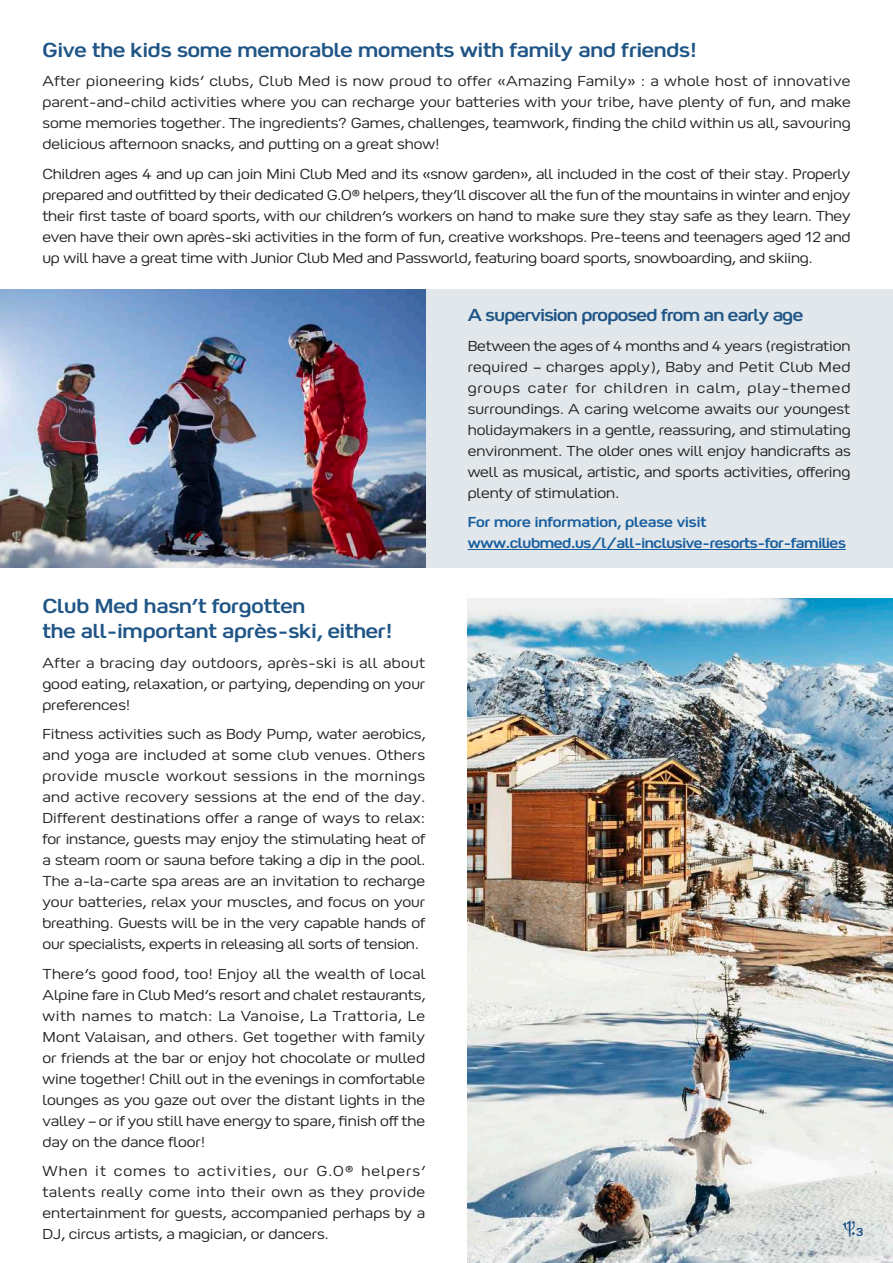
<style>
.page{position:relative;width:893px;height:1263px;background:#fff}
.page>*{position:absolute;margin:0;border:0;box-sizing:border-box;transform-origin:0 0}
.t1{font:21px/25.5px "Happiness V";color:#1f5586}
.t2{font:18px "Happiness V";letter-spacing:-.03em;color:#1f5586}
.t3{font:300 15px/21px "Happiness V";color:#231f20;text-align:justify}
.t4{font:15px/21px "Happiness V";letter-spacing:-.02em;color:#175d9e}
.t5{font:12px "Happiness V";color:#1f5586}
</style>
<div class="page">
<div style="left:425px;top:289px;width:468px;height:279px;background:#e1e7ea"></div>
<img style="left:468px;top:598px;width:425px;height:665px">
<svg style="left:842px;top:1220px;width:14px;height:17px"></svg>
<hr style="left:468px;top:549px;width:378px;height:1px;background:#175d9e">
<img style="left:0;top:289px;width:425px;height:279px">
<h1 class="t1" style="left:43px;top:36px;width:656px">Give the kids some memorable moments with family and friends!</h1>
<p class="t3" style="left:43px;top:70px;width:810px">After pioneering kids’ clubs, Club Med is now proud to offer «Amazing Family» : a whole host of innovative parent-and-child activities where you can recharge your batteries with your tribe, have plenty of fun, and make some memories together. The ingredients? Games, challenges, teamwork, finding the child within us all, savouring delicious afternoon snacks, and putting on a great show!</p>
<p class="t3" style="left:43px;top:163px;width:809px">Children ages 4 and up can join Mini Club Med and its «snow garden», all included in the cost of their stay. Properly prepared and outfitted by their dedicated G.O® helpers, they’ll discover all the fun of the mountains in winter and enjoy their first taste of board sports, with our children’s workers on hand to make sure they stay safe as they learn. They even have their own après-ski activities in the form of fun, creative workshops. Pre-teens and teenagers aged 12 and up will have a great time with Junior Club Med and Passworld, featuring board sports, snowboarding, and skiing.</p>
<h1 class="t1" style="left:43px;top:592px;width:351px">Club Med hasn’t forgotten<br>the all-important après-ski, either!</h1>
<p class="t3" style="left:43px;top:651px;width:384px">After a bracing day outdoors, après-ski is all about good eating, relaxation, or partying, depending on your preferences!</p>
<p class="t3" style="left:43px;top:723px;width:384px">Fitness activities such as Body Pump, water aerobics, and yoga are included at some club venues. Others provide muscle workout sessions in the mornings and active recovery sessions at the end of the day.<br>Different destinations offer a range of ways to relax: for instance, guests may enjoy the stimulating heat of a steam room or sauna before taking a dip in the pool.<br>The a-la-carte spa areas are an invitation to recharge your batteries, relax your muscles, and focus on your breathing. Guests will be in the very capable hands of our specialists, experts in releasing all sorts of tension.</p>
<p class="t3" style="left:43px;top:962px;width:384px">There’s good food, too! Enjoy all the wealth of local Alpine fare in Club Med’s resort and chalet restaurants, with names to match: La Vanoise, La Trattoria, Le Mont Valaisan, and others. Get together with family or friends at the bar or enjoy hot chocolate or mulled wine together! Chill out in the evenings in comfortable lounges as you gaze out over the distant lights in the valley – or if you still have energy to spare, finish off the day on the dance floor!</p>
<p class="t3" style="left:43px;top:1160px;width:384px">When it comes to activities, our G.O® helpers’ talents really come into their own as they provide entertainment for guests, accompanied perhaps by a DJ, circus artists, a magician, or dancers.</p>
<p class="t2" style="left:468px;top:304px;width:337px">A supervision proposed from an early age</p>
<p class="t3" style="left:468px;top:335px;width:384px">Between the ages of 4 months and 4 years (registration required – charges apply), Baby and Petit Club Med groups cater for children in calm, play-themed surroundings. A caring welcome awaits our youngest holidaymakers in a gentle, reassuring, and stimulating environment. The older ones will enjoy handicrafts as well as musical, artistic, and sports activities, offering plenty of stimulation.</p>
<p class="t4" style="left:468px;top:511px;width:380px">For more information, please visit www.clubmed.us/l/all-inclusive-resorts-for-families</p>
<p class="t5" style="left:856px;top:1225px;width:9px">3</p>
</div>
